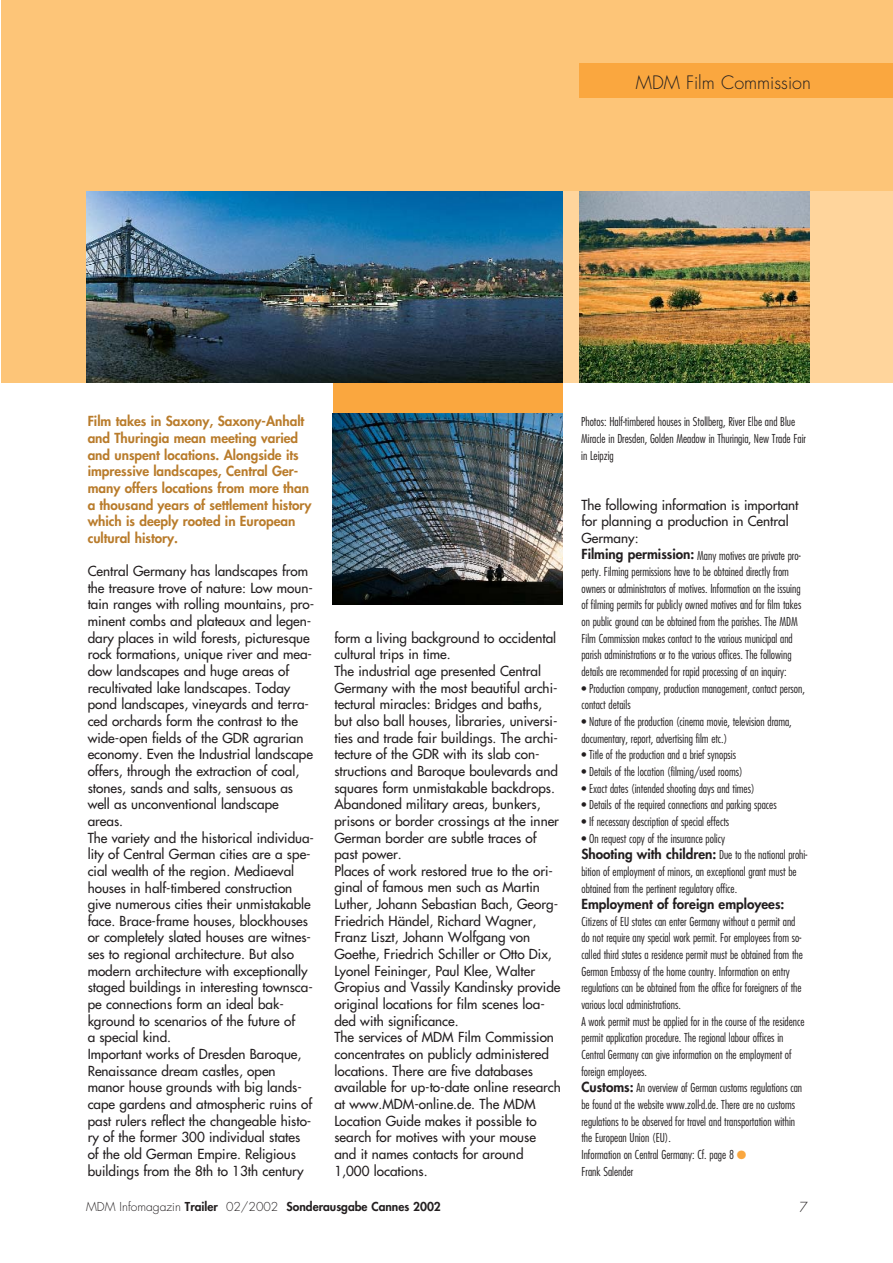
<style>
.page{position:relative;width:893px;height:1263px;background:#fff}
.page>*{position:absolute;margin:0;border:0;box-sizing:border-box;transform-origin:0 0}
.t1{font:300 18px "Futura";color:#231f20}
.t2{font:13.5px/16.6px "Futura";color:#231f20}
.t3{font:800 13.5px/16.6px "Futura";color:#b97c2c}
.t4{font:800 13.5px "Futura";color:#231f20}
.t5{font:300 13.5px "Futura";color:#231f20}
.t6{font:300 condensed 12px/16.6px "Futura";color:#231f20}
.t7{font:800 12px "Futura";color:#231f20}
.s1{font-weight:800;font-stretch:normal;font-size:13.5px}
.s2{color:#faa73f}
.s3{font-weight:300}
</style>
<div class="page">
<div style="left:1px;top:0;width:891px;height:383px;background:#fdc578"></div>
<div style="left:120px;top:191px;width:772px;height:192px;background:#ffd59c"></div>
<div style="left:333px;top:380px;width:229px;height:34px;background:#faa73f"></div>
<div style="left:579px;top:64px;width:313px;height:34px;background:#faa73f"></div>
<img style="left:333px;top:413px;width:229px;height:192px">
<img style="left:579px;top:191px;width:230px;height:192px">
<img style="left:86px;top:191px;width:476px;height:192px">
<h1 class="t1" style="left:636px;top:74px;width:176px">MDM Film Commission</h1>
<p class="t3" style="left:88px;top:414px;width:225px">Film takes in Saxony, Saxony-Anhalt and Thuringia mean meeting varied and unspent locations. Alongside its impressive landscapes, Central Ger&shy;many offers locations from more than a thousand years of settlement history which is deeply rooted in European cultural history.</p>
<p class="t2" style="left:88px;top:564px;width:228px">Central Germany has landscapes from the treasure trove of nature: Low moun&shy;tain ranges with rolling mountains, pro&shy;minent combs and plateaux and legen&shy;dary places in wild forests, picturesque rock formations, unique river and mea&shy;dow landscapes and huge areas of recultivated lake landscapes. Today pond landscapes, vineyards and terra&shy;ced orchards form the contrast to the wide-open fields of the GDR agrarian economy. Even the Industrial landscape offers, through the extraction of coal, stones, sands and salts, sensuous as well as unconventional landscape areas.<br>The variety and the historical individua&shy;lity of Central German cities are a spe&shy;cial wealth of the region. Mediaeval houses in half-timbered construction give numerous cities their unmistakable face. Brace-frame houses, blockhouses or completely slated houses are witnes&shy;ses to regional architecture. But also modern architecture with exceptionally staged buildings in interesting townsca&shy;pe connections form an ideal bak&shy;kground to scenarios of the future of<br>a special kind.<br>Important works of Dresden Baroque, Renaissance dream castles, open manor house grounds with big lands&shy;cape gardens and atmospheric ruins of past rulers reflect the changeable histo&shy;ry of the former 300 individual states of the old German Empire. Religious buildings from the 8th to 13th century</p>
<p class="t2" style="left:334px;top:630px;width:228px">form a living background to occidental cultural trips in time.<br>The industrial age presented Central Germany with the most beautiful archi&shy;tectural miracles: Bridges and baths, but also ball houses, libraries, universi&shy;ties and trade fair buildings. The archi&shy;tecture of the GDR with its slab con&shy;structions and Baroque boulevards and squares form unmistakable backdrops.<br>Abandoned military areas, bunkers, prisons or border crossings at the inner German border are subtle traces of past power.<br>Places of work restored true to the ori&shy;ginal of famous men such as Martin Luther, Johann Sebastian Bach, Georg-Friedrich Händel, Richard Wagner, Franz Liszt, Johann Wolfgang von Goethe, Friedrich Schiller or Otto Dix, Lyonel Feininger, Paul Klee, Walter Gropius and Vassily Kandinsky provide original locations for film scenes loa&shy;ded with significance.<br>The services of MDM Film Commission concentrates on publicly administered locations. There are five databases available for up-to-date online research at www.MDM-online.de. The MDM Location Guide makes it possible to search for motives with your mouse and it names contacts for around 1,000 locations.</p>
<p class="t6" style="left:581px;top:414px;width:226px">Photos: Half-timbered houses in Stollberg, River Elbe and Blue<br>Miracle in Dresden, Golden Meadow in Thuringia, New Trade Fair in Leipzig</p>
<p class="t2" style="left:581px;top:497px;width:218px">The following information is important for planning a production in Central<br>Germany:</p>
<p class="t6" style="left:581px;top:548px;width:221px"><span class="s1">Filming permission:</span> Many motives are private pro&shy;perty. Filming permissions have to be obtained directly from owners or administrators of motives. Information on the issuing of filming permits for publicly owned motives and for film takes on public ground can be obtained from the parishes. The MDM Film Commission makes contact to the various municipal and parish administrations or to the various offices. The following details are recommended for rapid processing of an inquiry:</p>
<p class="t6" style="left:581px;top:681px;width:225px">• Production company, production management, contact person, contact details</p>
<p class="t6" style="left:581px;top:714px;width:212px">• Nature of the production (cinema movie, television drama, documentary, report, advertising film etc.)</p>
<p class="t6" style="left:581px;top:747px;width:156px">• Title of the production and a brief synopsis</p>
<p class="t6" style="left:581px;top:764px;width:163px">• Details of the location (filming/used rooms)</p>
<p class="t6" style="left:581px;top:781px;width:175px">• Exact dates (intended shooting days and times)</p>
<p class="t6" style="left:581px;top:797px;width:197px">• Details of the required connections and parking spaces</p>
<p class="t6" style="left:581px;top:814px;width:149px">• If necessary description of special effects</p>
<p class="t6" style="left:581px;top:831px;width:227px">• On request copy of the insurance policy<br><span class="s1">Shooting with children:</span> Due to the national prohi&shy;bition of employment of minors, an exceptional grant must be obtained from the pertinent regulatory office.</p>
<p class="t4" style="left:581px;top:898px;width:204px">Employment of foreign employees:</p>
<p class="t6" style="left:581px;top:914px;width:225px">Citizens of EU states can enter Germany without a permit and do not require any special work permit. For employees from so&shy;called third states a residence permit must be obtained from the German Embassy of the home country. Information on entry regulations can be obtained from the office for foreigners of the various local administrations.<br>A work permit must be applied for in the course of the residence permit application procedure. The regional labour offices in Central Germany can give information on the employment of foreign employees.<br><span class="s1">Customs:</span> An overview of German customs regulations can be found at the website www.zoll-d.de. There are no customs regulations to be observed for travel and transportation within the European Union (EU).<br>Information on Central Germany: Cf. page 8 <span class="s2">●<br></span>Frank Salender</p>
<p class="t7" style="left:86px;top:1201px;width:356px"><span class="s3">MDM Infomagazin</span> Trailer <span class="s3">02/2002</span> Sonderausgabe Cannes 2002</p>
<p class="t5" style="left:799px;top:1201px;width:10px">7</p>
</div>
